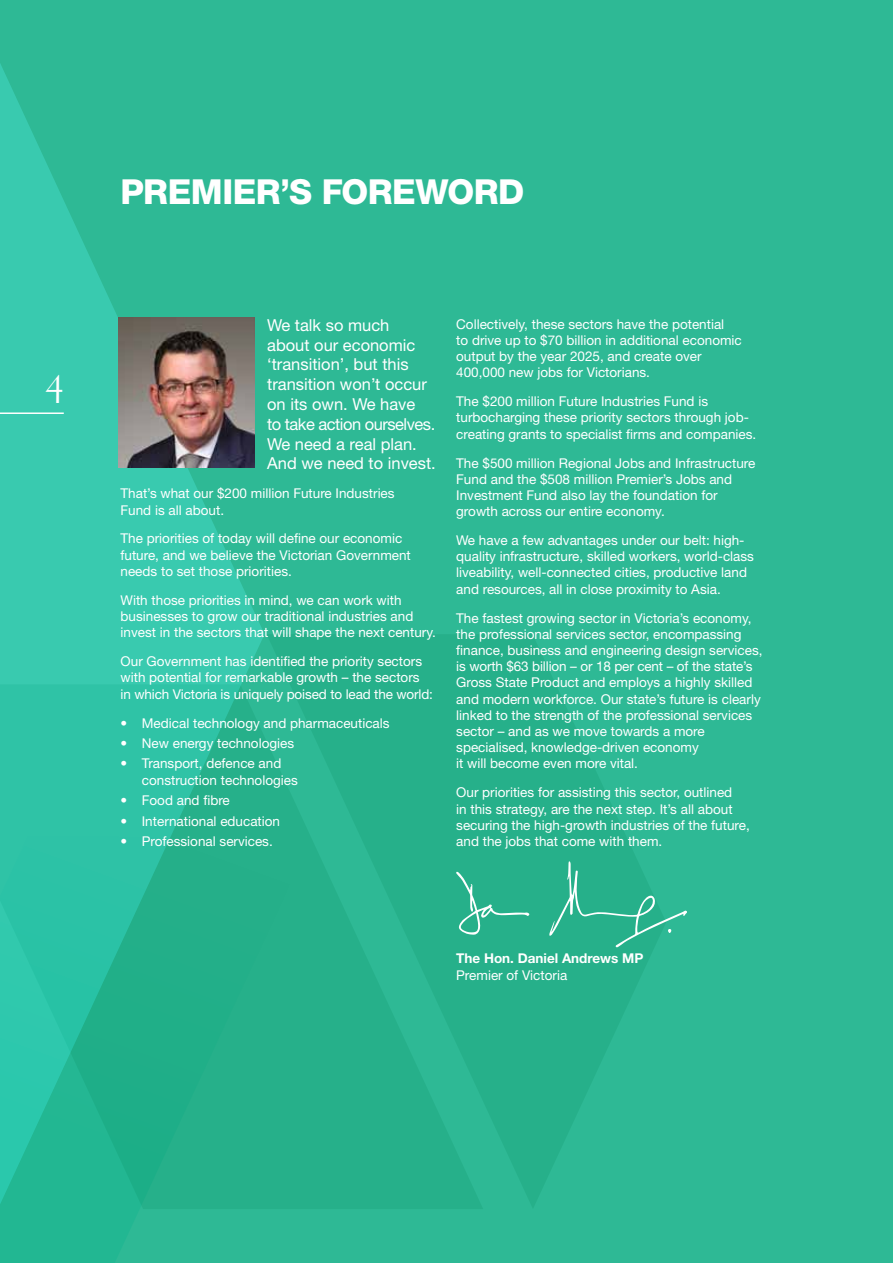
<style>
.page{position:relative;width:893px;height:1263px;background:#2eb995}
.page>*{position:absolute;margin:0;border:0;box-sizing:border-box;transform-origin:0 0}
.t1{font:39.15px "Electra LH Display";color:#fff}
.t2{font:800 34.5px "Helvetica Neue LT Std";letter-spacing:-.015em;color:#fff}
.t3{font:16.5px/19.8px "Helvetica Neue LT Std";color:#fff}
.t4{font:13.5px/16.2px "Helvetica Neue LT Std";color:#fff}
.t5{font:700 13.5px "Helvetica Neue LT Std";color:#fff}
</style>
<div class="page">
<div style="left:0;top:1237px;width:126px;height:26px;background:#22b792"></div>
<svg style="left:267px;top:635px;width:387px;height:574px;fill:#26b08a"></svg>
<svg style="left:0;top:64px;width:265px;height:1173px"></svg>
<img style="left:118px;top:317px;width:136px;height:151px">
<hr style="left:0;top:412px;width:64px;height:2px;background:#fff">
<svg style="left:456px;top:871px;width:73px;height:64px"></svg>
<svg style="left:549px;top:861px;width:138px;height:86px"></svg>
<h1 class="t1" style="left:46px;top:367px;width:20px">4</h1>
<h2 class="t2" style="left:121px;top:171px;width:405px">PREMIER’S FOREWORD</h2>
<p class="t3" style="left:267px;top:315px;width:170px">We talk so much about our economic ‘transition’, but this transition won’t occur on its own. We have<br>to take action ourselves.<br>We need a real plan.<br>And we need to invest.</p>
<p class="t4" style="left:121px;top:485px;width:276px">That’s what our $200 million Future Industries<br>Fund is all about.</p>
<p class="t4" style="left:121px;top:530px;width:292px">The priorities of today will define our economic future, and we believe the Victorian Government needs to set those priorities.</p>
<p class="t4" style="left:121px;top:592px;width:317px">With those priorities in mind, we can work with businesses to grow our traditional industries and invest in the sectors that will shape the next century.</p>
<p class="t4" style="left:121px;top:653px;width:314px">Our Government has identified the priority sectors with potential for remarkable growth – the sectors in which Victoria is uniquely poised to lead the world:</p>
<p class="t4" style="left:121px;top:714px;width:271px">• Medical technology and pharmaceuticals</p>
<p class="t4" style="left:121px;top:735px;width:175px">• New energy technologies</p>
<p class="t4" style="left:142px;top:755px;width:158px;text-indent:-21px">• Transport, defence and construction technologies</p>
<p class="t4" style="left:121px;top:792px;width:111px">• Food and fibre</p>
<p class="t4" style="left:121px;top:812px;width:161px">• International education</p>
<p class="t4" style="left:121px;top:833px;width:154px">• Professional services.</p>
<p class="t4" style="left:456px;top:315px;width:287px">Collectively, these sectors have the potential<br>to drive up to $70 billion in additional economic output by the year 2025, and create over 400,000 new jobs for Victorians.</p>
<p class="t4" style="left:456px;top:393px;width:302px">The $200 million Future Industries Fund is turbocharging these priority sectors through job&shy;creating grants to specialist firms and companies.</p>
<p class="t4" style="left:456px;top:454px;width:301px">The $500 million Regional Jobs and Infrastructure Fund and the $508 million Premier’s Jobs and Investment Fund also lay the foundation for growth across our entire economy.</p>
<p class="t4" style="left:456px;top:532px;width:299px">We have a few advantages under our belt: high&shy;quality infrastructure, skilled workers, world-class liveability, well-connected cities, productive land and resources, all in close proximity to Asia.</p>
<p class="t4" style="left:456px;top:609px;width:308px">The fastest growing sector in Victoria’s economy, the professional services sector, encompassing finance, business and engineering design services, is worth $63 billion – or 18 per cent – of the state’s Gross State Product and employs a highly skilled and modern workforce. Our state’s future is clearly linked to the strength of the professional services sector – and as we move towards a more specialised, knowledge-driven economy<br>it will become even more vital.</p>
<p class="t4" style="left:456px;top:784px;width:295px">Our priorities for assisting this sector, outlined<br>in this strategy, are the next step. It’s all about securing the high-growth industries of the future, and the jobs that come with them.</p>
<p class="t5" style="left:456px;top:950px;width:189px">The Hon. Daniel Andrews MP</p>
<p class="t4" style="left:456px;top:966px;width:112px">Premier of Victoria</p>
</div>
